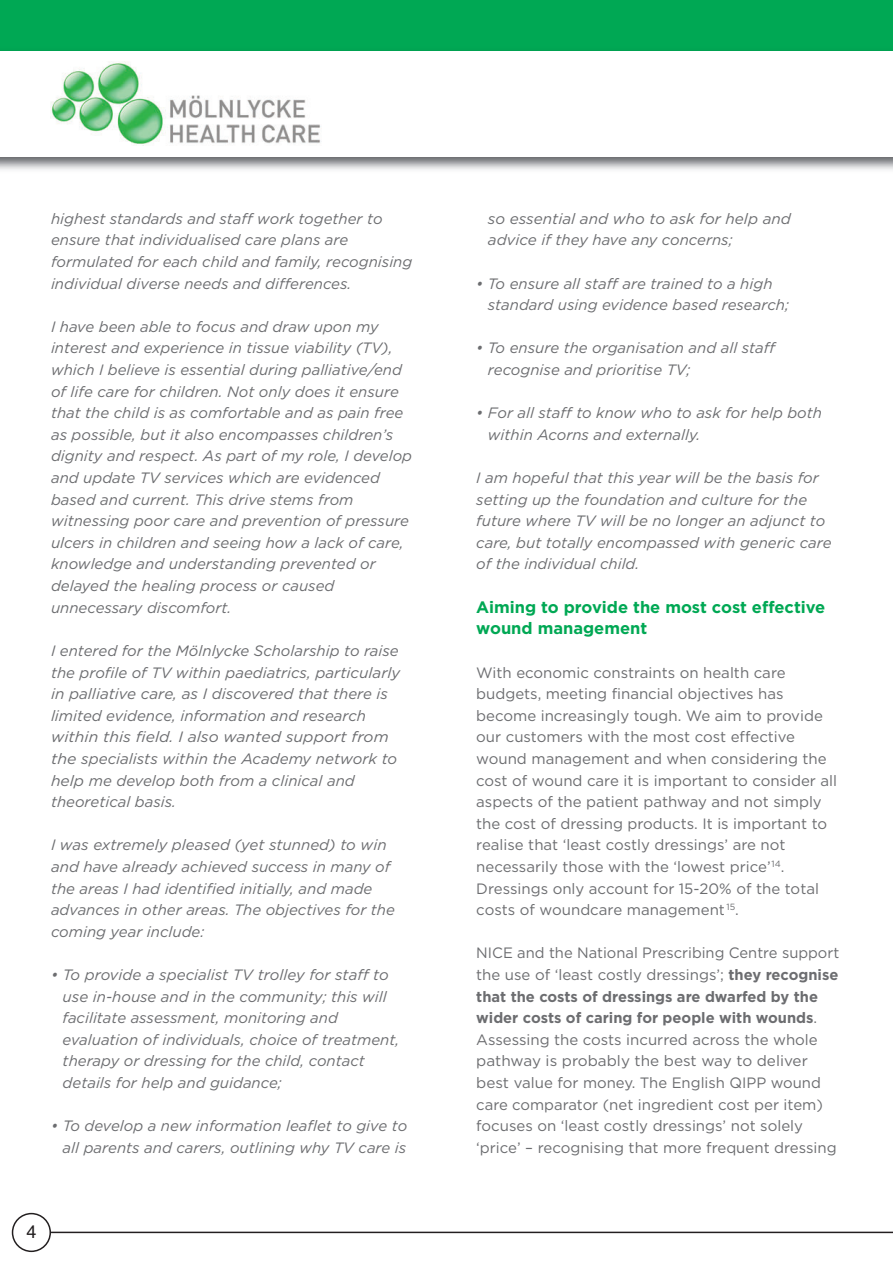
<style>
.page{position:relative;width:893px;height:1263px;background:#fff}
.page>*{position:absolute;margin:0;border:0;box-sizing:border-box;transform-origin:0 0}
.t1{font:18px "Helvetica";color:#231f20}
.t2{font:700 16.5px/21.6px "Gotham";color:#00a854}
.t3{font:italic 15px/21.6px "Gotham";color:#6c6d70}
.t4{font:15px/21.6px "Gotham";color:#6c6d70}
.s1{font-weight:700}
</style>
<div class="page">
<div style="left:0;top:0;width:893px;height:51px;background:#00a854"></div>
<img style="left:51px;top:62px;width:270px;height:84px">
<svg style="left:12px;top:1213px;width:39px;height:39px"></svg>
<hr style="left:51px;top:1231px;width:842px;height:2px;background:#231f20">
<p class="t3" style="left:51px;top:209px;width:363px">highest standards and staff work together to ensure that individualised care plans are formulated for each child and family, recognising individual diverse needs and differences.</p>
<p class="t3" style="left:51px;top:317px;width:363px">I have been able to focus and draw upon my interest and experience in tissue viability (TV), which I believe is essential during palliative/end of life care for children. Not only does it ensure that the child is as comfortable and as pain free as possible, but it also encompasses children’s dignity and respect. As part of my role, I develop and update TV services which are evidenced based and current. This drive stems from witnessing poor care and prevention of pressure ulcers in children and seeing how a lack of care, knowledge and understanding prevented or delayed the healing process or caused unnecessary discomfort.</p>
<p class="t3" style="left:51px;top:641px;width:351px">I entered for the Mölnlycke Scholarship to raise the profile of TV within paediatrics, particularly in palliative care, as I discovered that there is limited evidence, information and research within this field. I also wanted support from the specialists within the Academy network to help me develop both from a clinical and theoretical basis.</p>
<p class="t3" style="left:51px;top:835px;width:345px">I was extremely pleased (yet stunned) to win and have already achieved success in many of the areas I had identified initially, and made advances in other areas. The objectives for the coming year include:</p>
<p class="t3" style="left:63px;top:965px;width:338px;text-indent:-12px">• To provide a specialist TV trolley for staff to use in-house and in the community; this will facilitate assessment, monitoring and evaluation of individuals, choice of treatment, therapy or dressing for the child, contact details for help and guidance;</p>
<p class="t3" style="left:51px;top:1116px;width:358px;text-align:right">• To develop a new information leaflet to give to all parents and carers, outlining why TV care is</p>
<p class="t1" style="left:27px;top:1221px;width:12px">4</p>
<p class="t3" style="left:488px;top:209px;width:305px">so essential and who to ask for help and advice if they have any concerns;</p>
<p class="t3" style="left:488px;top:274px;width:303px;text-indent:-12px">• To ensure all staff are trained to a high standard using evidence based research;</p>
<p class="t3" style="left:488px;top:339px;width:289px;text-indent:-12px">• To ensure the organisation and all staff recognise and prioritise TV;</p>
<p class="t3" style="left:488px;top:403px;width:336px;text-indent:-12px">• For all staff to know who to ask for help both within Acorns and externally.</p>
<p class="t3" style="left:476px;top:468px;width:357px">I am hopeful that this year will be the basis for setting up the foundation and culture for the future where TV will be no longer an adjunct to care, but totally encompassed with generic care of the individual child.</p>
<p class="t2" style="left:476px;top:597px;width:351px">Aiming to provide the most cost effective wound management</p>
<p class="t4" style="left:476px;top:663px;width:362px">With economic constraints on health care budgets, meeting financial objectives has become increasingly tough. We aim to provide our customers with the most cost effective wound management and when considering the cost of wound care it is important to consider all aspects of the patient pathway and not simply the cost of dressing products. It is important to realise that ‘least costly dressings’ are not necessarily those with the ‘lowest price’<sup>14</sup>.<br>Dressings only account for 15-20% of the total costs of woundcare management <sup>15</sup>.</p>
<p class="t4" style="left:476px;top:943px;width:365px">NICE and the National Prescribing Centre support the use of ‘least costly dressings’; <span class="s1">they recognise that the costs of dressings are dwarfed by the wider costs of caring for people with wounds</span>.<br>Assessing the costs incurred across the whole pathway is probably the best way to deliver best value for money. The English QIPP wound care comparator (net ingredient cost per item) focuses on ‘least costly dressings’ not solely ‘price’ – recognising that more frequent dressing</p>
</div>
